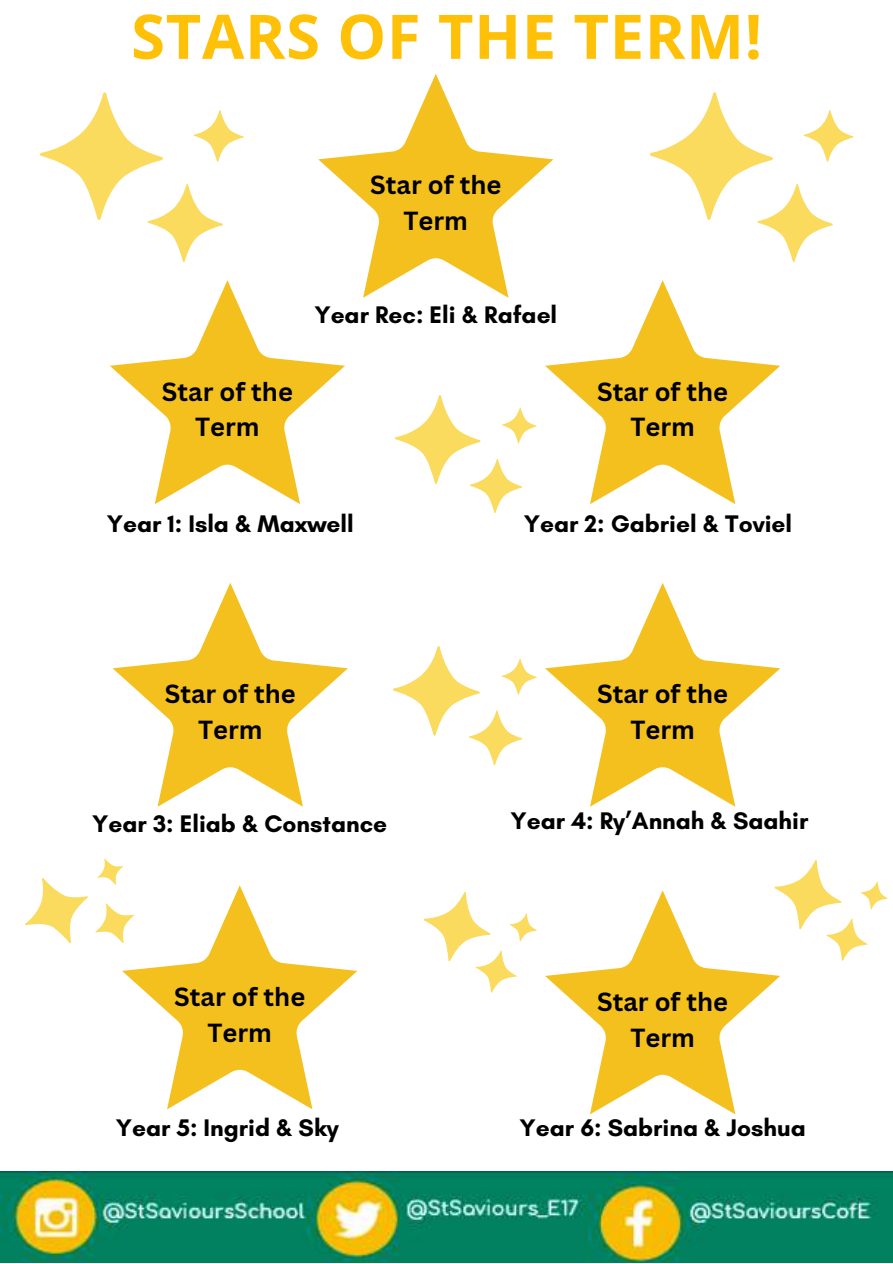
<style>
.page{position:relative;width:893px;height:1264px;background:#fff}
.page>*{position:absolute;margin:0;border:0;box-sizing:border-box;transform-origin:0 0}
.t1{font:700 61.5px "Open Sans";letter-spacing:.01em;color:#ffc107}
.t2{font:700 25.5px/35.5px "Canva Sans";color:#000;text-align:center}
.t3{font:700 24.45px "Glacial Indifference";color:#000}
</style>
<div class="page">
<img style="left:0;top:1171px;width:892px;height:91px">
<svg style="left:318px;top:74px;width:235px;height:224px"></svg>
<svg style="left:110px;top:280px;width:235px;height:224px"></svg>
<svg style="left:545px;top:280px;width:235px;height:224px"></svg>
<svg style="left:113px;top:583px;width:235px;height:223px"></svg>
<svg style="left:545px;top:583px;width:235px;height:223px"></svg>
<svg style="left:130px;top:885px;width:227px;height:224px"></svg>
<svg style="left:545px;top:890px;width:235px;height:224px"></svg>
<svg style="left:40px;top:92px;width:204px;height:170px"></svg>
<svg style="left:650px;top:92px;width:203px;height:170px"></svg>
<svg style="left:395px;top:395px;width:141px;height:118px"></svg>
<svg style="left:393px;top:646px;width:144px;height:119px"></svg>
<svg style="left:763px;top:860px;width:125px;height:107px"></svg>
<svg style="left:25px;top:858px;width:128px;height:120px"></svg>
<svg style="left:423px;top:892px;width:114px;height:101px"></svg>
<h1 class="t1" style="left:131px;top:-7px;width:632px">STARS OF THE TERM!</h1>
<p class="t2" style="left:370px;top:167px;width:132px">Star of the<br>Term</p>
<p class="t3" style="left:314px;top:300px;width:244px">Year Rec: Eli &amp; Rafael</p>
<p class="t2" style="left:162px;top:373px;width:132px">Star of the<br>Term</p>
<p class="t2" style="left:597px;top:373px;width:132px">Star of the<br>Term</p>
<p class="t3" style="left:107px;top:509px;width:248px">Year 1: Isla &amp; Maxwell</p>
<p class="t3" style="left:523px;top:509px;width:270px">Year 2: Gabriel &amp; Toviel</p>
<p class="t2" style="left:165px;top:675px;width:132px">Star of the<br>Term</p>
<p class="t2" style="left:597px;top:675px;width:132px">Star of the<br>Term</p>
<p class="t3" style="left:92px;top:808px;width:296px">Year 3: Eliab &amp; Constance</p>
<p class="t3" style="left:510px;top:805px;width:299px">Year 4: Ry’Annah &amp; Saahir</p>
<p class="t2" style="left:174px;top:978px;width:132px">Star of the<br>Term</p>
<p class="t2" style="left:597px;top:983px;width:132px">Star of the<br>Term</p>
<p class="t3" style="left:116px;top:1113px;width:224px">Year 5: Ingrid &amp; Sky</p>
<p class="t3" style="left:519px;top:1113px;width:288px">Year 6: Sabrina &amp; Joshua</p>
</div>
